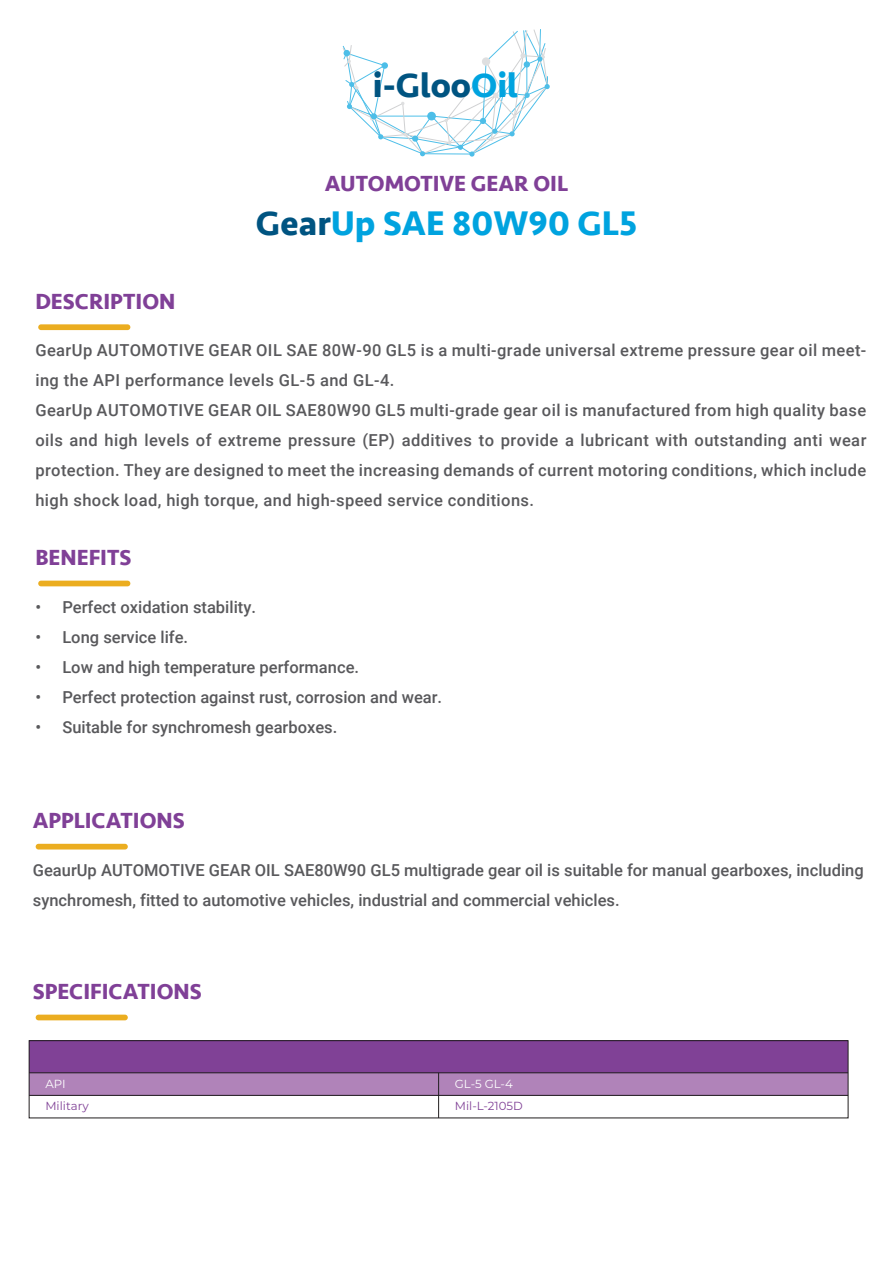
<style>
.page{position:relative;width:893px;height:1263px;background:#fff}
.page>*{position:absolute;margin:0;border:0;box-sizing:border-box;transform-origin:0 0}
.t1{font:700 35.1px "Seravek";color:#00a3df}
.t2{font:700 35.1px "Seravek";color:#005481}
.t3{font:700 22.5px "Seravek";color:#804097}
.t4{font:500 16.5px/30px "Roboto";letter-spacing:.025em;color:#59595c}
.t5{font:500 16.5px/30px "Roboto";color:#59595c}
.t6{font:11.7px "Montserrat";color:#804196}
.t7{font:11.7px "Montserrat";color:#fff}
.s1{color:#00a3df}
.s2{color:#005481}
</style>
<div class="page">
<svg style="left:343px;top:29px;width:207px;height:128px"></svg>
<div style="left:427px;top:112px;width:9px;height:8px;background:#4dbee8;border-radius:50%"></div>
<div style="left:38px;top:324px;width:92px;height:6px;background:#ebad20;border-radius:3px"></div>
<div style="left:38px;top:581px;width:92px;height:5px;background:#ebad20;border-radius:3px"></div>
<div style="left:36px;top:1015px;width:92px;height:5px;background:#ebad20;border-radius:3px"></div>
<div style="left:29px;top:1073px;width:410px;height:22px;background:#b083b9"></div>
<div style="left:29px;top:1041px;width:819px;height:32px;background:#804196"></div>
<div style="left:439px;top:1073px;width:409px;height:22px;background:#b083b9"></div>
<hr style="left:29px;top:1072px;width:819px;height:1px;background:#211e1f">
<hr style="left:29px;top:1095px;width:819px;height:1px;background:#211e1f">
<hr style="left:438px;top:1073px;width:1px;height:45px;background:#211e1f">
<div style="left:29px;top:1040px;width:819px;height:78px;border:1px solid #211e1f"></div>
<div style="left:36px;top:844px;width:92px;height:5px;background:#ebad20;border-radius:3px"></div>
<h1 class="t2" style="left:373px;top:57px;width:146px">i-Gloo<span class="s1">Oil</span></h1>
<h2 class="t3" style="left:325px;top:165px;width:245px">AUTOMOTIVE GEAR OIL</h2>
<h1 class="t1" style="left:256px;top:195px;width:383px"><span class="s2">Gear</span>Up SAE 80W90 GL5</h1>
<h2 class="t3" style="left:35px;top:283px;width:142px">DESCRIPTION</h2>
<p class="t4" style="left:35px;top:335px;width:833px">GearUp AUTOMOTIVE GEAR OIL SAE 80W-90 GL5 is a multi-grade universal extreme pressure gear oil meet&shy;ing the API performance levels GL-5 and GL-4.<br>GearUp AUTOMOTIVE GEAR OIL SAE80W90 GL5 multi-grade gear oil is manufactured from high quality base oils and high levels of extreme pressure (EP) additives to provide a lubricant with outstanding anti wear protection. They are designed to meet the increasing demands of current motoring conditions, which include high shock load, high torque, and high-speed service conditions.</p>
<h2 class="t3" style="left:35px;top:539px;width:98px">BENEFITS</h2>
<p class="t5" style="left:35px;top:591px;width:222px">• Perfect oxidation stability.</p>
<p class="t5" style="left:35px;top:621px;width:154px">• Long service life.</p>
<p class="t5" style="left:35px;top:651px;width:325px">• Low and high temperature performance.</p>
<p class="t5" style="left:35px;top:681px;width:408px">• Perfect protection against rust, corrosion and wear.</p>
<p class="t5" style="left:35px;top:711px;width:303px">• Suitable for synchromesh gearboxes.</p>
<h2 class="t3" style="left:33px;top:802px;width:153px">APPLICATIONS</h2>
<p class="t5" style="left:33px;top:854px;width:832px">GeaurUp AUTOMOTIVE GEAR OIL SAE80W90 GL5 multigrade gear oil is suitable for manual gearboxes, including synchromesh, fitted to automotive vehicles, industrial and commercial vehicles.</p>
<h2 class="t3" style="left:33px;top:973px;width:170px">SPECIFICATIONS</h2>
<p class="t7" style="left:45px;top:1075px;width:22px">API</p>
<p class="t6" style="left:45px;top:1098px;width:45px">Military</p>
<p class="t7" style="left:455px;top:1075px;width:60px">GL-5 GL-4</p>
<p class="t6" style="left:455px;top:1098px;width:69px">Mil-L-2105D</p>
</div>
